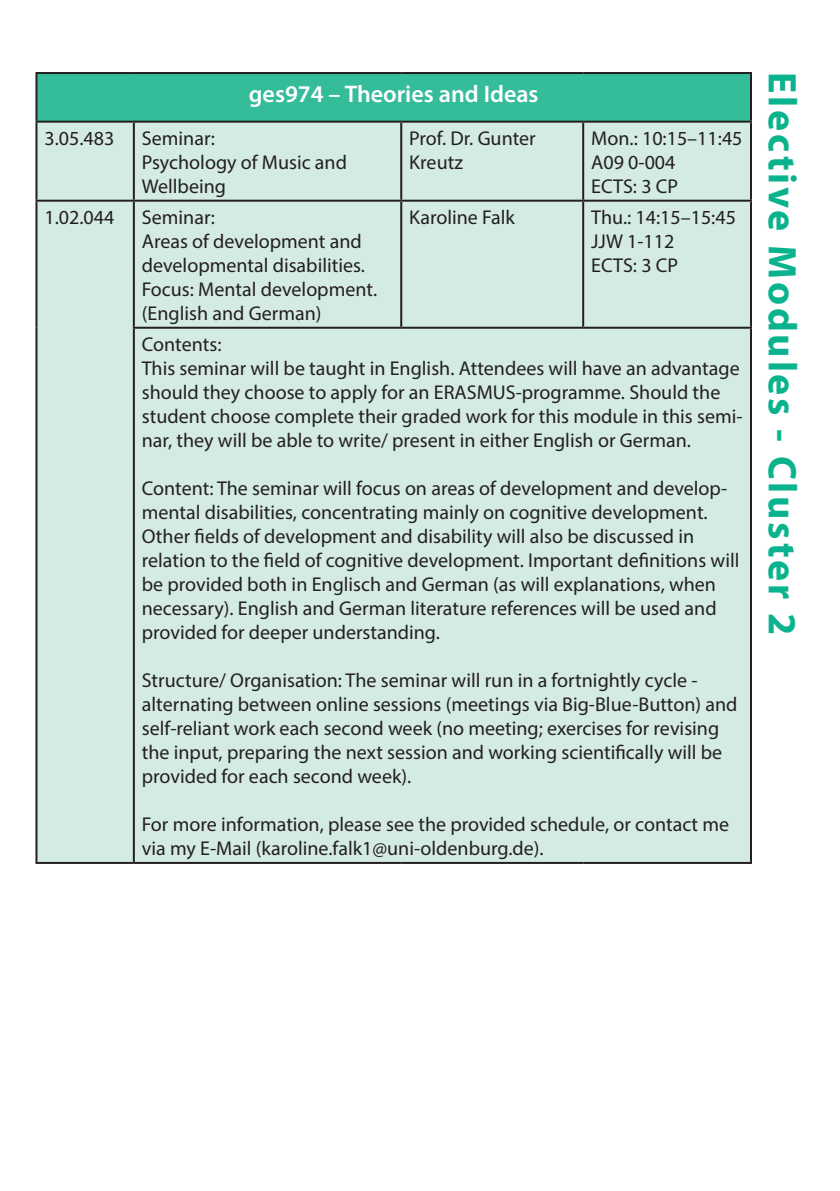
<style>
.page{position:relative;width:840px;height:1191px;background:#fff}
.page>*{position:absolute;margin:0;border:0;box-sizing:border-box;transform-origin:0 0}
.t1{font:700 40px "Myriad Pro";letter-spacing:.07em;color:#0ab38d}
.t2{font:600 24px "Myriad Pro";color:#fff}
.t3{font:20px/24px "Myriad Pro";color:#231f20}
</style>
<div class="page">
<div style="left:36px;top:73px;width:714px;height:49px;background:#35bd9b"></div>
<div style="left:37px;top:123px;width:712px;height:739px;background:#d4ebe2"></div>
<hr style="left:35px;top:72px;width:99px;height:2px;background:#231f20">
<hr style="left:35px;top:74px;width:2px;height:47px;background:#231f20">
<hr style="left:134px;top:72px;width:267px;height:2px;background:#231f20">
<hr style="left:401px;top:72px;width:182px;height:2px;background:#231f20">
<hr style="left:583px;top:72px;width:168px;height:2px;background:#231f20">
<hr style="left:749px;top:74px;width:2px;height:47px;background:#231f20">
<hr style="left:35px;top:121px;width:99px;height:2px;background:#231f20">
<hr style="left:35px;top:123px;width:2px;height:77px;background:#231f20">
<hr style="left:134px;top:121px;width:267px;height:2px;background:#231f20">
<hr style="left:133px;top:123px;width:2px;height:77px;background:#231f20">
<hr style="left:401px;top:121px;width:182px;height:2px;background:#231f20">
<hr style="left:400px;top:123px;width:2px;height:77px;background:#231f20">
<hr style="left:583px;top:121px;width:168px;height:2px;background:#231f20">
<hr style="left:582px;top:123px;width:2px;height:77px;background:#231f20">
<hr style="left:749px;top:123px;width:2px;height:77px;background:#231f20">
<hr style="left:35px;top:200px;width:99px;height:2px;background:#231f20">
<hr style="left:35px;top:202px;width:2px;height:126px;background:#231f20">
<hr style="left:134px;top:200px;width:267px;height:2px;background:#231f20">
<hr style="left:133px;top:202px;width:2px;height:125px;background:#231f20">
<hr style="left:401px;top:200px;width:182px;height:2px;background:#231f20">
<hr style="left:400px;top:202px;width:2px;height:125px;background:#231f20">
<hr style="left:583px;top:200px;width:168px;height:2px;background:#231f20">
<hr style="left:582px;top:202px;width:2px;height:125px;background:#231f20">
<hr style="left:749px;top:202px;width:2px;height:125px;background:#231f20">
<hr style="left:35px;top:328px;width:2px;height:534px;background:#231f20">
<hr style="left:133px;top:327px;width:268px;height:2px;background:#231f20">
<hr style="left:133px;top:329px;width:2px;height:533px;background:#231f20">
<hr style="left:401px;top:327px;width:182px;height:2px;background:#231f20">
<hr style="left:583px;top:327px;width:168px;height:2px;background:#231f20">
<hr style="left:749px;top:329px;width:2px;height:533px;background:#231f20">
<hr style="left:35px;top:862px;width:99px;height:2px;background:#231f20">
<hr style="left:134px;top:862px;width:267px;height:2px;background:#231f20">
<hr style="left:401px;top:862px;width:182px;height:2px;background:#231f20">
<hr style="left:583px;top:862px;width:168px;height:2px;background:#231f20">
<p class="t2" style="left:249px;top:79px;width:291px">ges974 – Theories and Ideas</p>
<p class="t3" style="left:44px;top:126px;width:71px">3.05.483</p>
<p class="t3" style="left:142px;top:126px;width:206px">Seminar:<br>Psychology of Music and<br>Wellbeing</p>
<p class="t3" style="left:409px;top:126px;width:128px">Prof. Dr. Gunter<br>Kreutz</p>
<p class="t3" style="left:591px;top:126px;width:153px">Mon.: 10:15–11:45<br>A09 0-004<br>ECTS: 3 CP</p>
<p class="t3" style="left:44px;top:205px;width:71px">1.02.044</p>
<p class="t3" style="left:142px;top:205px;width:237px">Seminar:<br>Areas of development and developmental disabilities.<br>Focus: Mental development. (English and German)</p>
<p class="t3" style="left:409px;top:205px;width:107px">Karoline Falk</p>
<p class="t3" style="left:591px;top:205px;width:146px">Thu.: 14:15–15:45<br>JJW 1-112<br>ECTS: 3 CP</p>
<p class="t3" style="left:142px;top:332px;width:602px">Contents:<br>This seminar will be taught in English. Attendees will have an advantage should they choose to apply for an ERASMUS-programme. Should the student choose complete their graded work for this module in this semi&shy;nar, they will be able to write/ present in either English or German.</p>
<p class="t3" style="left:142px;top:476px;width:598px">Content: The seminar will focus on areas of development and develop&shy;mental disabilities, concentrating mainly on cognitive development.<br>Other fields of development and disability will also be discussed in relation to the field of cognitive development. Important definitions will be provided both in Englisch and German (as will explanations, when necessary). English and German literature references will be used and provided for deeper understanding.</p>
<p class="t3" style="left:142px;top:668px;width:597px">Structure/ Organisation: The seminar will run in a fortnightly cycle - alternating between online sessions (meetings via Big-Blue-Button) and self-reliant work each second week (no meeting; exercises for revising the input, preparing the next session and working scientifically will be provided for each second week).</p>
<p class="t3" style="left:142px;top:812px;width:588px">For more information, please see the provided schedule, or contact me via my E-Mail (karoline.falk1@uni-oldenburg.de).</p>
<h1 class="t1" style="left:808px;top:72px;width:564px;rotate:90deg">Elective Modules - Cluster 2</h1>
</div>
